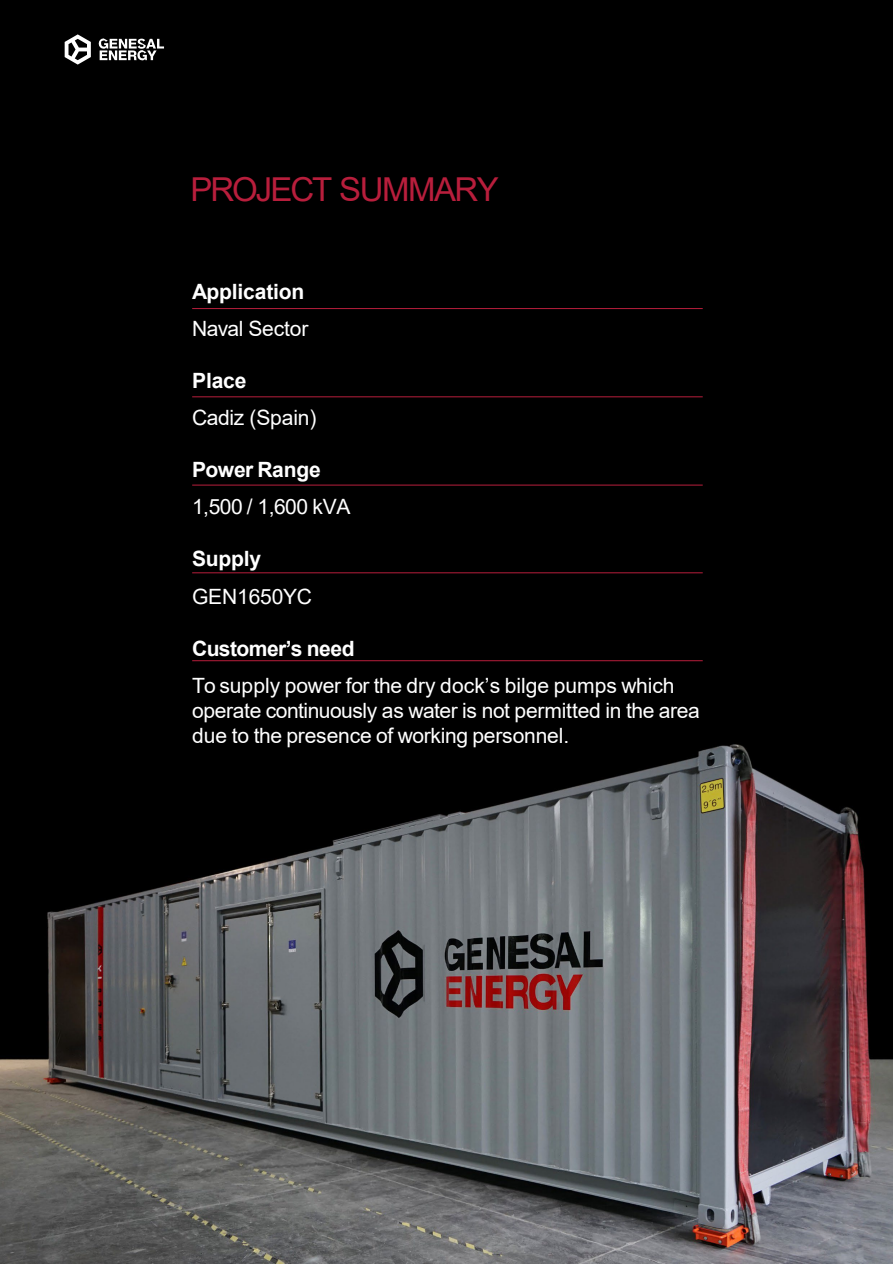
<style>
.page{position:relative;width:893px;height:1264px;background:#fff}
.page>*{position:absolute;margin:0;border:0;box-sizing:border-box;transform-origin:0 0}
.t1{font:33px "Arial";letter-spacing:-.05em;color:#b81e3c}
.t2{font:21px/25.2px "Arial";letter-spacing:-.01em;color:#fff}
.t3{font:700 21px "Arial";letter-spacing:-.015em;color:#fff}
</style>
<div class="page">
<div style="left:0;top:0;width:892px;height:673px;background:#000"></div>
<svg style="left:65px;top:34px;width:26px;height:31px"></svg>
<svg style="left:99px;top:38px;width:65px;height:22px"></svg>
<img style="left:0;top:673px;width:892px;height:590px">
<hr style="left:192px;top:308px;width:510px;height:1px;background:#b81e3c">
<hr style="left:192px;top:396px;width:510px;height:1px;background:#b81e3c">
<hr style="left:192px;top:484px;width:510px;height:1px;background:#b81e3c">
<hr style="left:192px;top:572px;width:510px;height:1px;background:#b81e3c">
<hr style="left:192px;top:660px;width:510px;height:1px;background:#b81e3c">
<p class="t1" style="left:190px;top:167px;width:310px">PROJECT SUMMARY</p>
<p class="t3" style="left:192px;top:276px;width:114px">Application</p>
<p class="t2" style="left:192px;top:316px;width:118px">Naval Sector</p>
<p class="t3" style="left:192px;top:366px;width:56px">Place</p>
<p class="t2" style="left:192px;top:405px;width:126px">Cadiz (Spain)</p>
<p class="t3" style="left:192px;top:455px;width:130px">Power Range</p>
<p class="t2" style="left:192px;top:494px;width:160px">1,500 / 1,600 kVA</p>
<p class="t3" style="left:192px;top:544px;width:71px">Supply</p>
<p class="t2" style="left:192px;top:583px;width:121px">GEN1650YC</p>
<p class="t3" style="left:192px;top:633px;width:164px">Customer’s need</p>
<p class="t2" style="left:192px;top:672px;width:509px">To supply power for the dry dock’s bilge pumps which operate continuously as water is not permitted in the area due to the presence of working personnel.</p>
</div>
